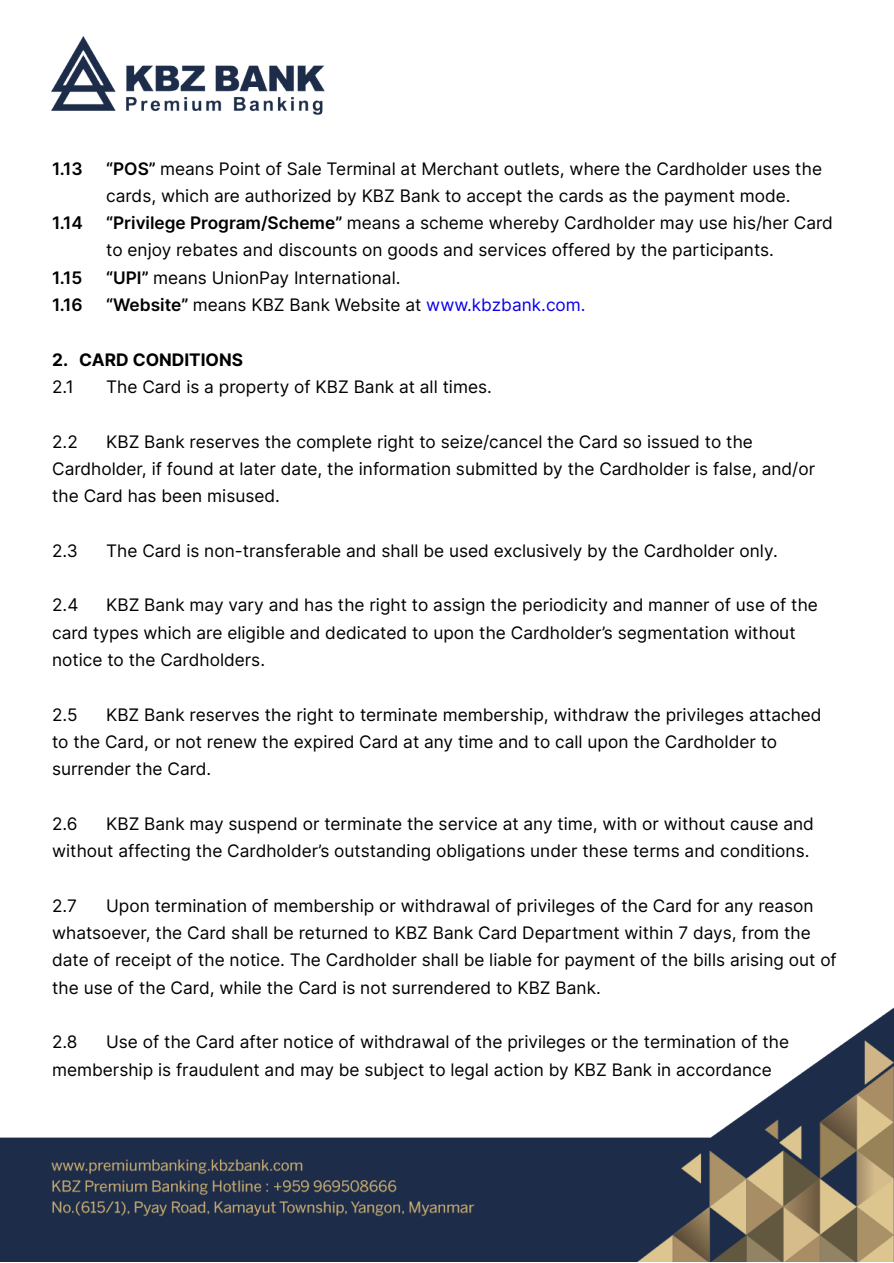
<style>
.page{position:relative;width:894px;height:1263px;background:#fff}
.page>*{position:absolute;margin:0;border:0;box-sizing:border-box;transform-origin:0 0}
.t1{font:17.25px/27.3px "Inter";color:#000}
.t2{font:600 17.25px "Inter";color:#000}
.t3{font:700 17.25px "Inter";color:#000}
.s1{font-weight:600}
.s2{color:#0c00e9}
</style>
<div class="page">
<img style="left:0;top:37px;width:893px;height:1225px">
<p class="t2" style="left:52px;top:156px;width:32px">1.13</p>
<p class="t1" style="left:106px;top:154px;width:717px"><span class="s1">“POS”</span> means Point of Sale Terminal at Merchant outlets, where the Cardholder uses the cards, which are authorized by KBZ Bank to accept the cards as the payment mode.</p>
<p class="t2" style="left:52px;top:210px;width:32px">1.14</p>
<p class="t1" style="left:106px;top:209px;width:728px"><span class="s1">“Privilege Program/Scheme”</span> means a scheme whereby Cardholder may use his/her Card to enjoy rebates and discounts on goods and services offered by the participants.</p>
<p class="t2" style="left:52px;top:265px;width:32px">1.15</p>
<p class="t1" style="left:106px;top:263px;width:296px"><span class="s1">“UPI”</span> means UnionPay International.</p>
<p class="t2" style="left:52px;top:292px;width:32px">1.16</p>
<p class="t1" style="left:106px;top:291px;width:481px"><span class="s1">“Website”</span> means KBZ Bank Website at <span class="s2">www.kbzbank.com.</span></p>
<p class="t3" style="left:52px;top:347px;width:192px">2. CARD CONDITIONS</p>
<p class="t1" style="left:52px;top:373px;width:23px">2.1</p>
<p class="t1" style="left:106px;top:373px;width:387px">The Card is a property of KBZ Bank at all times.</p>
<p class="t1" style="left:52px;top:427px;width:27px">2.2</p>
<p class="t1" style="left:52px;top:427px;width:764px;text-indent:54px">KBZ Bank reserves the complete right to seize/cancel the Card so issued to the<br>Cardholder, if found at later date, the information submitted by the Cardholder is false, and/or the Card has been misused.</p>
<p class="t1" style="left:52px;top:536px;width:27px">2.3</p>
<p class="t1" style="left:106px;top:536px;width:673px">The Card is non-transferable and shall be used exclusively by the Cardholder only.</p>
<p class="t1" style="left:52px;top:591px;width:28px">2.4</p>
<p class="t1" style="left:52px;top:591px;width:767px;text-indent:54px">KBZ Bank may vary and has the right to assign the periodicity and manner of use of the card types which are eligible and dedicated to upon the Cardholder’s segmentation without notice to the Cardholders.</p>
<p class="t1" style="left:52px;top:700px;width:770px;text-indent:54px">KBZ Bank reserves the right to terminate membership, withdraw the privileges attached to the Card, or not renew the expired Card at any time and to call upon the Cardholder to surrender the Card.</p>
<p class="t1" style="left:52px;top:700px;width:27px">2.5</p>
<p class="t1" style="left:52px;top:809px;width:763px;text-align:right">KBZ Bank may suspend or terminate the service at any time, with or without cause and without affecting the Cardholder’s outstanding obligations under these terms and conditions.</p>
<p class="t1" style="left:52px;top:891px;width:26px">2.7</p>
<p class="t1" style="left:52px;top:809px;width:27px">2.6</p>
<p class="t1" style="left:52px;top:891px;width:786px;text-indent:54px">Upon termination of membership or withdrawal of privileges of the Card for any reason whatsoever, the Card shall be returned to KBZ Bank Card Department within 7 days, from the date of receipt of the notice. The Cardholder shall be liable for payment of the bills arising out of the use of the Card, while the Card is not surrendered to KBZ Bank.</p>
<p class="t1" style="left:52px;top:1028px;width:27px">2.8</p>
<p class="t1" style="left:52px;top:1028px;width:738px;text-indent:54px">Use of the Card after notice of withdrawal of the privileges or the termination of the membership is fraudulent and may be subject to legal action by KBZ Bank in accordance</p>
</div>
